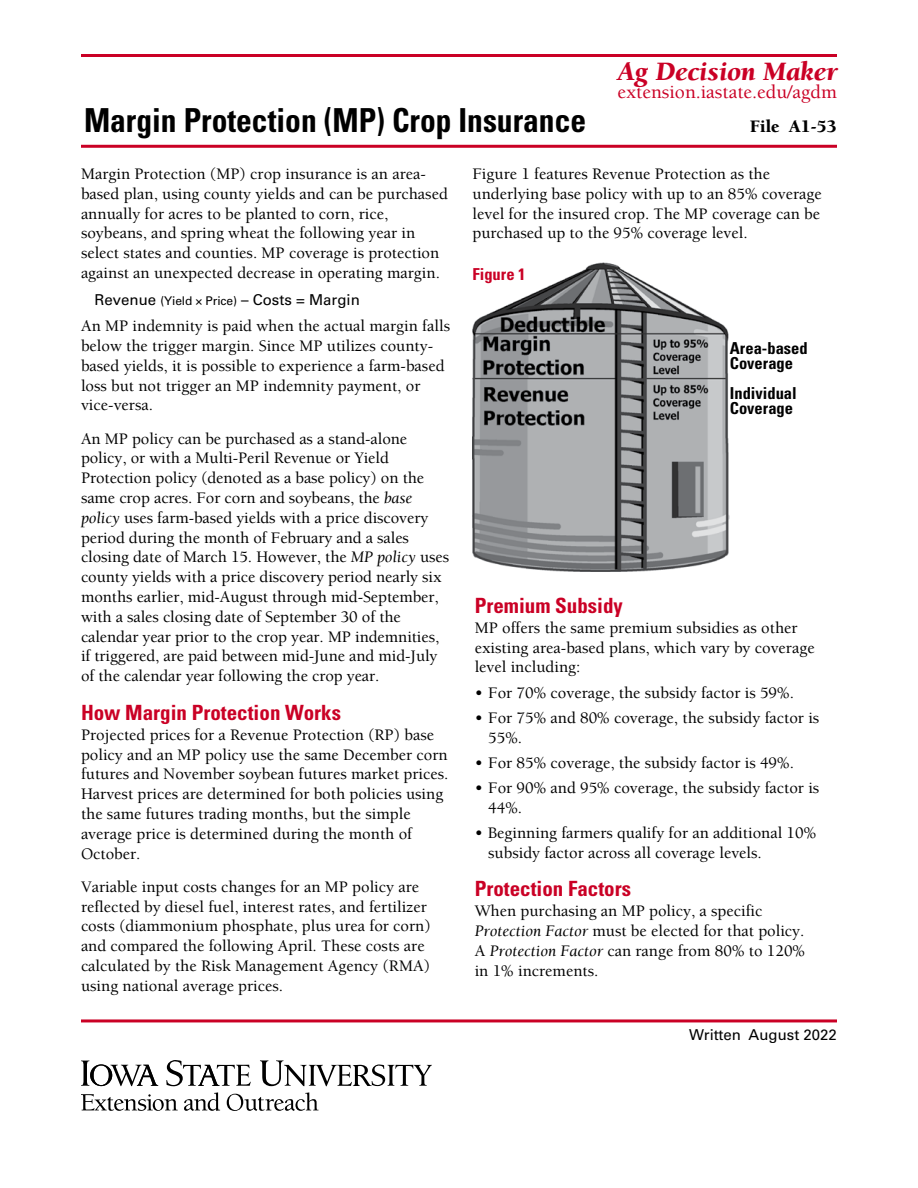
<style>
.page{position:relative;width:918px;height:1188px;background:#fff}
.page>*{position:absolute;margin:0;border:0;box-sizing:border-box;transform-origin:0 0}
.H1_Title{font:700 condensed 33px "Univers LT Std";color:#000;scale:.95 1}
.t1{font:italic 900 27.3px "Berkeley Std";color:#ca0025}
.H2_Heading{font:700 condensed 21px "Univers LT Std";color:#ca0025}
.t2{font:500 19.5px "Berkeley Std";color:#ca0025}
.t3{font:900 18px "Berkeley Std";color:#000}
.Text_11_pt{font:500 16.5px/19.8px "Berkeley Std";color:#000}
.Body_text{font:700 condensed 16.5px/15px "Univers LT Std";color:#000}
.Text_11_pt-2{font:700 condensed 16.5px "Univers LT Std";color:#ca0025}
.Text_11_pt-3{font:15px "Univers LT Std";color:#000}
.s1{font-size:12px}
.s2{font-weight:400;font-style:italic}
</style>
<div class="page">
<svg style="left:81px;top:1060px;width:351px;height:51px"></svg>
<hr style="left:81px;top:1019px;width:756px;height:3px;background:#ca0025">
<hr style="left:81px;top:145px;width:756px;height:3px;background:#ca0025">
<hr style="left:81px;top:54px;width:756px;height:3px;background:#ca0025">
<img style="left:472px;top:262px;width:258px;height:309px">
<h2 class="t1" style="left:618px;top:57px;width:221px">Ag Decision Maker</h2>
<p class="t2" style="left:617px;top:82px;width:221px">extension.iastate.edu/agdm</p>
<p class="t3" style="left:750px;top:117px;width:89px">File A1-53</p>
<h1 class="H1_Title" style="left:84px;top:100px;width:530px">Margin Protection (MP) Crop Insurance</h1>
<p class="Text_11_pt" style="left:472px;top:164px;width:351px">Figure 1 features Revenue Protection as the underlying base policy with up to an 85% coverage level for the insured crop. The MP coverage can be purchased up to the 95% coverage level.</p>
<p class="Text_11_pt-2" style="left:472px;top:264px;width:55px">Figure 1</p>
<p class="Text_11_pt" style="left:81px;top:164px;width:368px">Margin Protection (MP) crop insurance is an area&shy;based plan, using county yields and can be purchased annually for acres to be planted to corn, rice, soybeans, and spring wheat the following year in select states and counties. MP coverage is protection against an unexpected decrease in operating margin.</p>
<p class="Text_11_pt-3" style="left:94px;top:290px;width:267px">Revenue <span class="s1">(Yield × Price)</span> – Costs = Margin</p>
<p class="Text_11_pt" style="left:81px;top:316px;width:371px">An MP indemnity is paid when the actual margin falls below the trigger margin. Since MP utilizes county&shy;based yields, it is possible to experience a farm-based loss but not trigger an MP indemnity payment, or vice-versa.</p>
<p class="Text_11_pt" style="left:81px;top:429px;width:370px">An MP policy can be purchased as a stand-alone policy, or with a Multi-Peril Revenue or Yield Protection policy (denoted as a base policy) on the same crop acres. For corn and soybeans, the <span class="s2">base policy</span> uses farm-based yields with a price discovery period during the month of February and a sales closing date of March 15. However, the <span class="s2">MP policy</span> uses county yields with a price discovery period nearly six months earlier, mid-August through mid-September, with a sales closing date of September 30 of the calendar year prior to the crop year. MP indemnities, if triggered, are paid between mid-June and mid-July of the calendar year following the crop year.</p>
<h2 class="H2_Heading" style="left:81px;top:700px;width:262px">How Margin Protection Works</h2>
<p class="Text_11_pt" style="left:81px;top:725px;width:369px">Projected prices for a Revenue Protection (RP) base policy and an MP policy use the same December corn futures and November soybean futures market prices.<br>Harvest prices are determined for both policies using the same futures trading months, but the simple average price is determined during the month of October.</p>
<p class="Text_11_pt" style="left:81px;top:877px;width:351px">Variable input costs changes for an MP policy are reflected by diesel fuel, interest rates, and fertilizer costs (diammonium phosphate, plus urea for corn) and compared the following April. These costs are calculated by the Risk Management Agency (RMA) using national average prices.</p>
<p class="Body_text" style="left:730px;top:340px;width:79px">Area-based<br>Coverage</p>
<p class="Body_text" style="left:730px;top:386px;width:68px">Individual</p>
<p class="Body_text" style="left:730px;top:401px;width:65px">Coverage</p>
<h2 class="H2_Heading" style="left:475px;top:593px;width:150px">Premium Subsidy</h2>
<p class="Text_11_pt" style="left:475px;top:618px;width:341px">MP offers the same premium subsidies as other existing area-based plans, which vary by coverage level including:</p>
<p class="Text_11_pt" style="left:475px;top:683px;width:321px">• For 70% coverage, the subsidy factor is 59%.</p>
<p class="Text_11_pt" style="left:488px;top:708px;width:333px;text-indent:-14px">• For 75% and 80% coverage, the subsidy factor is<br>55%.</p>
<p class="Text_11_pt" style="left:475px;top:753px;width:321px">• For 85% coverage, the subsidy factor is 49%.</p>
<p class="Text_11_pt" style="left:488px;top:778px;width:333px;text-indent:-14px">• For 90% and 95% coverage, the subsidy factor is<br>44%.</p>
<p class="Text_11_pt" style="left:488px;top:823px;width:330px;text-indent:-14px">• Beginning farmers qualify for an additional 10% subsidy factor across all coverage levels.</p>
<h2 class="H2_Heading" style="left:475px;top:876px;width:158px">Protection Factors</h2>
<p class="Text_11_pt" style="left:475px;top:901px;width:332px">When purchasing an MP policy, a specific <span class="s2">Protection Factor</span> must be elected for that policy.<br>A <span class="s2">Protection Factor</span> can range from 80% to 120% in 1% increments.</p>
<p class="Text_11_pt-3" style="left:689px;top:1026px;width:149px">Written August 2022</p>
</div>
